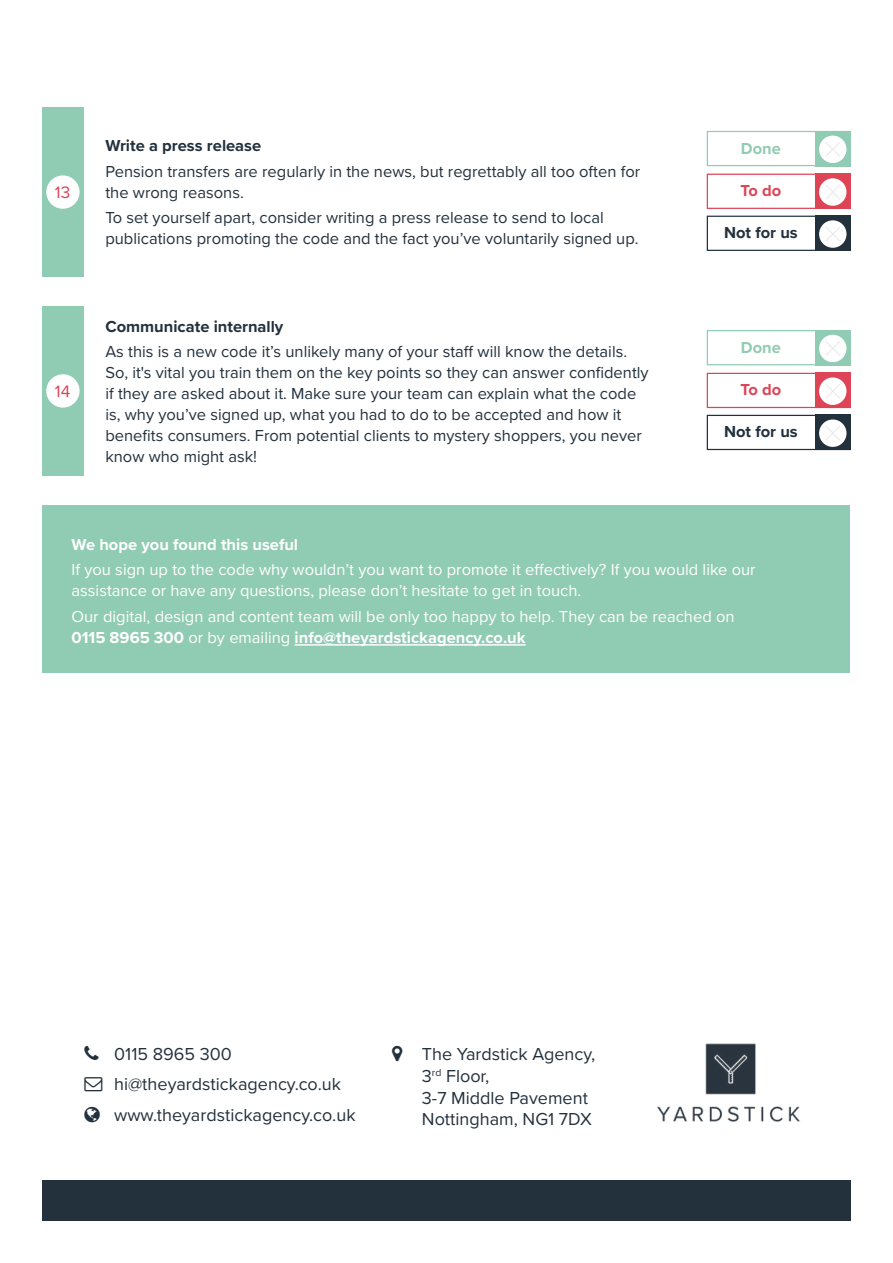
<style>
.page{position:relative;width:893px;height:1263px;background:#fff}
.page>*{position:absolute;margin:0;border:0;box-sizing:border-box;transform-origin:0 0}
.t1{font:18px/21.6px "Proxima Nova";color:#23313d}
.t2{font:17.1px "Proxima Nova";color:#dd4557}
.t3{font:16.5px/21px "Proxima Nova";color:#23313d}
.t4{font:16.5px/21px "Proxima Nova";color:#fff}
.t5{font:700 16.5px "Proxima Nova";color:#23313d}
.t6{font:700 16.5px "Proxima Nova";color:#fff}
.t7{font:700 16.5px "Proxima Nova";color:#90cbb3}
.t8{font:700 16.5px "Proxima Nova";letter-spacing:-.05em;color:#dd4557}
.s1{font-weight:700}
</style>
<div class="page">
<div style="left:43px;top:505px;width:807px;height:168px;background:#90cbb3"></div>
<hr style="left:295px;top:644px;width:231px;height:2px;background:#fff">
<div style="left:42px;top:1180px;width:808px;height:40px;background:#23313d"></div>
<div style="left:815px;top:131px;width:35px;height:35px;background:#90cbb3"></div>
<div style="left:819px;top:136px;width:27px;height:27px;background:#fff;border-radius:50%"></div>
<svg style="left:825px;top:142px;width:15px;height:15px"></svg>
<div style="left:815px;top:174px;width:35px;height:35px;background:#dd4557"></div>
<div style="left:819px;top:178px;width:27px;height:28px;background:#fff;border-radius:50%"></div>
<svg style="left:826px;top:185px;width:14px;height:14px"></svg>
<div style="left:815px;top:216px;width:35px;height:35px;background:#23313d"></div>
<div style="left:819px;top:220px;width:27px;height:28px;background:#fff;border-radius:50%"></div>
<svg style="left:826px;top:227px;width:14px;height:14px"></svg>
<div style="left:707px;top:216px;width:143px;height:35px;border:1px solid #23313d"></div>
<div style="left:707px;top:174px;width:143px;height:35px;border:1px solid #dd4557"></div>
<div style="left:707px;top:131px;width:143px;height:35px;border:1px solid #90cbb3"></div>
<div style="left:815px;top:330px;width:35px;height:35px;background:#90cbb3"></div>
<div style="left:819px;top:335px;width:27px;height:27px;background:#fff;border-radius:50%"></div>
<svg style="left:825px;top:341px;width:15px;height:15px"></svg>
<div style="left:815px;top:373px;width:35px;height:35px;background:#dd4557"></div>
<div style="left:819px;top:377px;width:27px;height:28px;background:#fff;border-radius:50%"></div>
<svg style="left:825px;top:384px;width:15px;height:15px"></svg>
<div style="left:815px;top:415px;width:35px;height:35px;background:#23313d"></div>
<div style="left:819px;top:419px;width:27px;height:28px;background:#fff;border-radius:50%"></div>
<svg style="left:825px;top:426px;width:15px;height:15px"></svg>
<div style="left:707px;top:415px;width:143px;height:35px;border:1px solid #23313d"></div>
<div style="left:707px;top:373px;width:143px;height:35px;border:1px solid #dd4557"></div>
<div style="left:707px;top:330px;width:143px;height:35px;border:1px solid #90cbb3"></div>
<div style="left:42px;top:107px;width:41px;height:169px;background:#90cbb3"></div>
<div style="left:42px;top:306px;width:41px;height:169px;background:#90cbb3"></div>
<div style="left:46px;top:175px;width:34px;height:34px;background:#fff;border-radius:50%"></div>
<div style="left:46px;top:374px;width:34px;height:34px;background:#fff;border-radius:50%"></div>
<img style="left:657px;top:1043px;width:143px;height:79px">
<p class="t2" style="left:55px;top:179px;width:17px">13</p>
<p class="t2" style="left:55px;top:378px;width:17px">14</p>
<p class="t5" style="left:105px;top:134px;width:157px">Write a press release</p>
<p class="t3" style="left:105px;top:160px;width:536px">Pension transfers are regularly in the news, but regrettably all too often for the wrong reasons.</p>
<p class="t3" style="left:105px;top:206px;width:535px">To set yourself apart, consider writing a press release to send to local publications promoting the code and the fact you’ve voluntarily signed up.</p>
<p class="t5" style="left:105px;top:314px;width:180px">Communicate internally</p>
<p class="t3" style="left:105px;top:340px;width:545px">As this is a new code it’s unlikely many of your staff will know the details.<br>So, it's vital you train them on the key points so they can answer confidently if they are asked about it. Make sure your team can explain what the code is, why you’ve signed up, what you had to do to be accepted and how it benefits consumers. From potential clients to mystery shoppers, you never know who might ask!</p>
<p class="t7" style="left:741px;top:136px;width:41px">Done</p>
<p class="t8" style="left:740px;top:178px;width:42px">To do</p>
<p class="t5" style="left:724px;top:220px;width:75px">Not for us</p>
<p class="t7" style="left:741px;top:335px;width:41px">Done</p>
<p class="t8" style="left:740px;top:378px;width:42px">To do</p>
<p class="t5" style="left:724px;top:420px;width:75px">Not for us</p>
<p class="t6" style="left:72px;top:532px;width:228px">We hope you found this useful</p>
<p class="t4" style="left:72px;top:559px;width:686px">If you sign up to the code why wouldn’t you want to promote it effectively? If you would like our assistance or have any questions, please don’t hesitate to get in touch.</p>
<p class="t4" style="left:72px;top:605px;width:665px">Our digital, design and content team will be only too happy to help. They can be reached on<br><span class="s1">0115 8965 300</span> or by emailing <span class="s1">info@theyardstickagency.co.uk</span></p>
<p class="t1" style="left:114px;top:1038px;width:243px;line-height:30.2px">0115 8965 300 hi@theyardstickagency.co.uk www.theyardstickagency.co.uk</p>
<p class="t1" style="left:422px;top:1043px;width:175px">The Yardstick Agency,<br>3<sup>rd</sup> Floor,<br>3-7 Middle Pavement<br>Nottingham, NG1 7DX</p>
</div>
